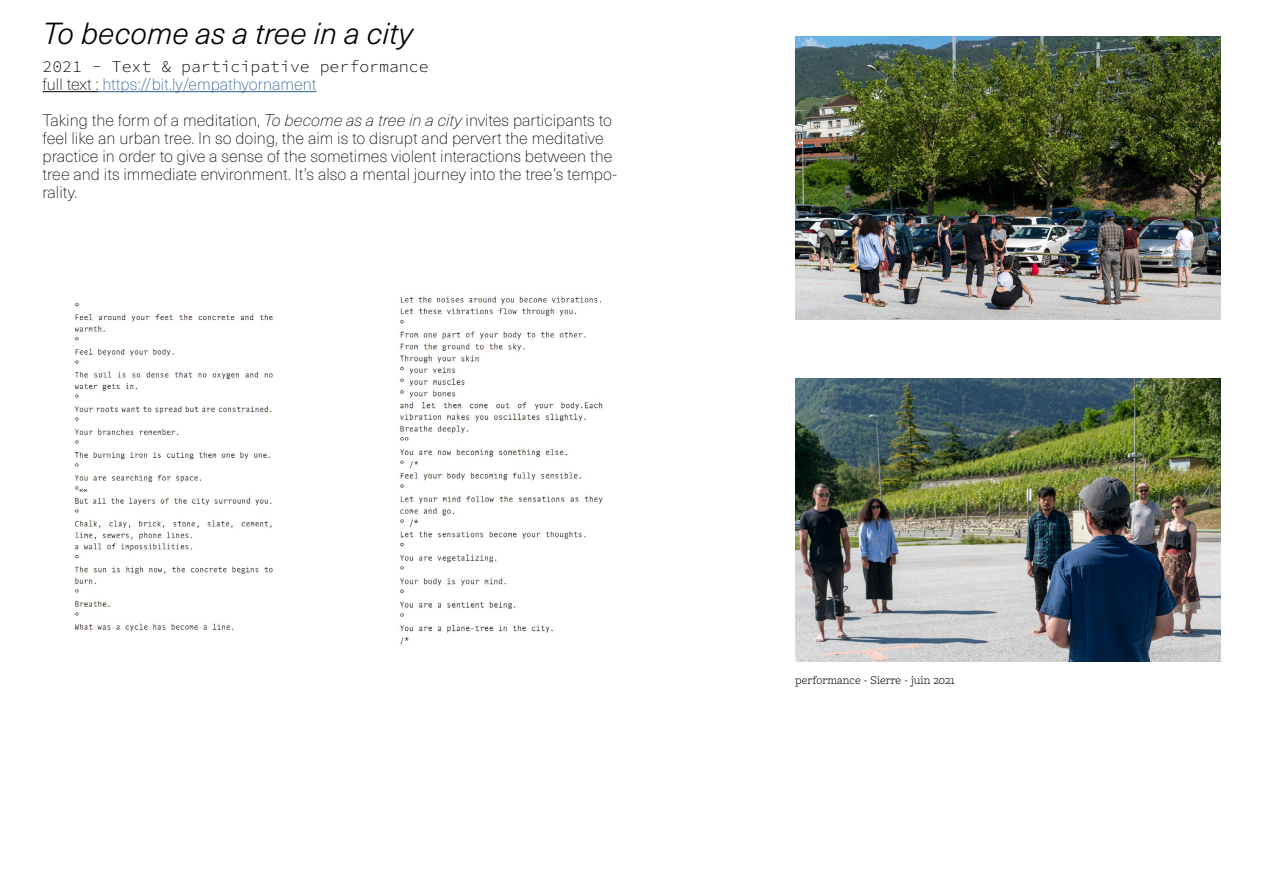
<style>
.page{position:relative;width:1263px;height:893px;background:#fff}
.page>*{position:absolute;margin:0;border:0;box-sizing:border-box;transform-origin:0 0}
.t1{font:italic 300 30px "Neue Haas Unica W1 G";color:#000}
.t2{font:100 16.5px/18px "Neue Haas Unica W1 G";color:#000}
.t3{font:100 16.5px "Neue Haas Unica W1 G";color:#275b9b}
.t4{font:16.5px "Source Code Variable";color:#000}
.t5{font:300 12px "Freight Macro Pro";color:#000}
.s1{font-style:italic}
.s2{color:#000}
</style>
<div class="page">
<img style="left:795px;top:378px;width:425px;height:284px">
<img style="left:795px;top:36px;width:425px;height:284px">
<hr style="left:43px;top:91px;width:56px;height:1px;background:#000">
<hr style="left:99px;top:91px;width:217px;height:1px;background:#275b9b">
<img style="left:399px;top:296px;width:204px;height:349px">
<img style="left:74px;top:302px;width:199px;height:330px">
<h1 class="t1" style="left:43px;top:12px;width:371px">To become as a tree in a city</h1>
<p class="t4" style="left:43px;top:55px;width:388px">2021 - Text &amp; participative performance</p>
<p class="t2" style="left:43px;top:111px;width:576px">Taking the form of a meditation, <span class="s1">To become as a tree in a city</span> invites participants to feel like an urban tree. In so doing, the aim is to disrupt and pervert the meditative practice in order to give a sense of the sometimes violent interactions between the tree and its immediate environment. It’s also a mental journey into the tree’s tempo&shy;rality.</p>
<p class="t3" style="left:43px;top:72px;width:275px"><span class="s2">full text :</span> https://bit.ly/empathyornament</p>
<p class="t5" style="left:795px;top:672px;width:161px">performance - Sierre - juin 2021</p>
</div>
